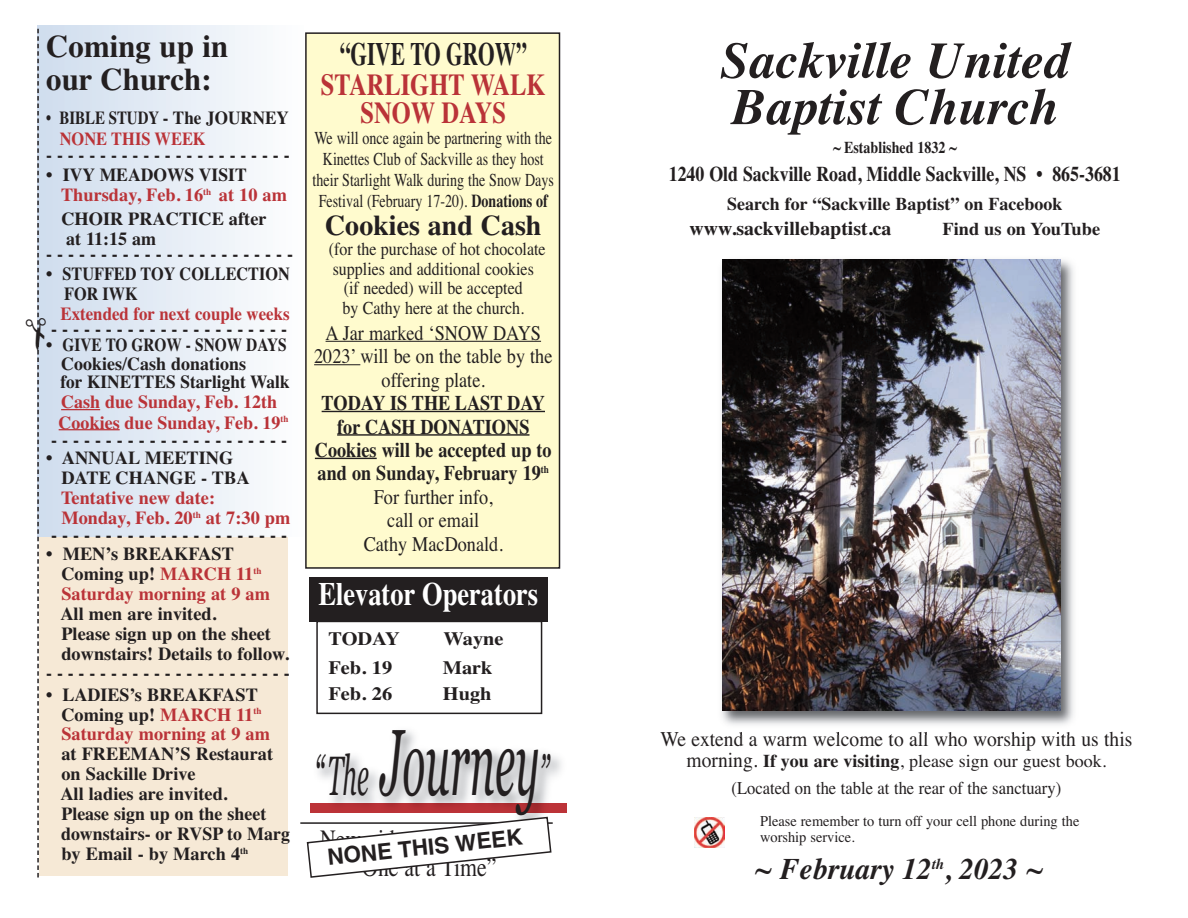
<style>
.page{position:relative;width:1188px;height:918px;background:#fff}
.page>*{position:absolute;margin:0;border:0;box-sizing:border-box;transform-origin:0 0}
.t1{font:italic 93.6px "Georgia";color:#231f20;scale:.46 1}
.t2{font:italic 700 51px/46.5px "Times";color:#231f20}
.t3{font:700 32.55px "Times";color:#fff;scale:.81 1}
.t4{font:700 32.55px "Times";color:#231f20;scale:.66 1}
.t5{font:700 31.65px/33.2px "Times";color:#231f20}
.t6{font:700 30.45px/28.7px "Times";color:#ba3338;text-align:center;scale:.81 1}
.t7{font:italic 700 30px "Times";color:#231f20}
.t8{font:700 28.65px "Times";color:#231f20}
.t9{font:26.4px/28.3px "Times";color:#231f20;text-align:center;scale:.82 1}
.t10{font:700 22.5px "Helvetica";color:#231f20}
.t11{font:700 21px "Times";color:#231f20;scale:.85 1}
.t12{font:21px "Times";color:#231f20;scale:.93 1}
.t13{font:700 20.85px/23.4px "Times";color:#231f20;text-align:center;scale:.87 1}
.t14{font:20.85px/23.4px "Times";color:#231f20;text-align:center;scale:.87 1}
.t15{font:700 19.5px "Times";color:#231f20}
.t16{font:700 18.9px "Times";color:#231f20;scale:1.08 1}
.t17{font:700 18.45px/20px "Times";color:#231f20}
.t18{font:700 18.45px/20px "Times";color:#ba3338}
.t19{font:700 18.45px "Times";color:#231f20;scale:.96 1}
.t20{font:700 18.45px "Times";color:#ba3338;scale:.92 1}
.t21{font:700 18.45px "Times";color:#231f20;scale:.79 1}
.t22{font:700 18.45px "Times";color:#ba3338;scale:.89 1}
.t23{font:18.3px/20.9px "Times";color:#231f20;text-align:center;scale:.77 1}
.t24{font:18.3px/19.5px "Times";color:#231f20;text-align:center;scale:.87 1}
.t25{font:18px/27px "Times";color:#231f20;text-align:center}
.t26{font:700 18px "Times";color:#231f20}
.t27{font:700 16.5px "Times";color:#231f20;scale:.85 1}
.t28{font:15px/16.5px "Times";color:#231f20;scale:.96 1}
.s1{color:#231f20}
.s2{color:#ba3338}
.s3{font-weight:700}
.s4{font-weight:400}
.s5{font-size:55.2px}
.s6{font-size:21px}
</style>
<div class="page">
<div style="left:39px;top:536px;width:249px;height:340px;background:#f6e9d6"></div>
<div style="left:38px;top:26px;width:266px;height:511px;background:linear-gradient(to right,#cfdced,#fdfefe)"></div>
<hr style="left:61px;top:409px;width:39px;height:1px;background:#ba3338">
<hr style="left:59px;top:429px;width:61px;height:1px;background:#ba3338">
<div style="left:306px;top:33px;width:254px;height:535px;background:#fffbce"></div>
<div style="left:305px;top:32px;width:255px;height:537px;border:2px solid #231f20"></div>
<hr style="left:326px;top:341px;width:215px;height:1px;background:#231f20">
<hr style="left:314px;top:364px;width:46px;height:1px;background:#231f20">
<hr style="left:322px;top:411px;width:223px;height:1px;background:#231f20">
<hr style="left:337px;top:434px;width:192px;height:2px;background:#231f20">
<hr style="left:315px;top:458px;width:62px;height:1px;background:#231f20">
<img style="left:695px;top:817px;width:30px;height:30px">
<img style="left:721px;top:260px;width:353px;height:475px">
<svg style="left:738px;top:732px;width:5px;height:3px"></svg>
<img style="left:722px;top:259px;width:339px;height:451px">
<img style="left:310px;top:709px;width:257px;height:107px">
<img style="left:310px;top:804px;width:256px;height:9px">
<hr style="left:300px;top:822px;width:253px;height:2px;background:#231f20">
<div style="left:316px;top:621px;width:226px;height:93px;border:2px solid #231f20"></div>
<div style="left:310px;top:577px;width:238px;height:45px;background:#231f20"></div>
<svg style="left:306px;top:816px;width:246px;height:62px"></svg>
<svg style="left:37px;top:29px;width:9px;height:849px"></svg>
<h3 class="t5" style="left:46px;top:30px;width:183px">Coming up in our Church:</h3>
<p class="t21" style="left:46px;top:107px;width:309px">• BIBLE STUDY - The JOURNEY</p>
<p class="t22" style="left:60px;top:128px;width:165px">NONE THIS WEEK</p>
<p class="t19" style="left:46px;top:144px;width:255px">-----------------------</p>
<p class="t18" style="left:61px;top:165px;width:228px;text-indent:-15px"><span class="s1">• IVY MEADOWS VISIT<br></span>Thursday, Feb. 16<sup>th</sup> at 10 am</p>
<p class="t17" style="left:61px;top:208px;width:207px">CHOIR PRACTICE after at 11:15 am</p>
<p class="t17" style="left:46px;top:244px;width:248px">-----------------------</p>
<p class="t17" style="left:64px;top:263px;width:227px;text-indent:-18px">• STUFFED TOY COLLECTION<br>FOR IWK</p>
<p class="t20" style="left:60px;top:302px;width:251px">Extended for next couple weeks</p>
<p class="t17" style="left:51px;top:319px;width:237px">----------------------</p>
<p class="t17" style="left:61px;top:335px;width:231px;line-height:18.6px;text-indent:-14px">• GIVE TO GROW - SNOW DAYS<br>Cookies/Cash donations<br>for KINETTES Starlight Walk</p>
<p class="t18" style="left:59px;top:392px;width:231px">Cash due Sunday, Feb. 12th<br>Cookies due Sunday, Feb. 19<sup>th</sup></p>
<p class="t17" style="left:51px;top:429px;width:237px">----------------------</p>
<p class="t17" style="left:61px;top:448px;width:190px;text-indent:-15px">• ANNUAL MEETING<br>DATE CHANGE - TBA</p>
<p class="t18" style="left:61px;top:488px;width:231px">Tentative new date:<br>Monday, Feb. 20<sup>th</sup> at 7:30 pm</p>
<p class="t17" style="left:51px;top:525px;width:237px">----------------------</p>
<p class="t18" style="left:61px;top:544px;width:210px;text-indent:-15px"><span class="s1">• MEN’s BREAKFAST<br>Coming up!</span> MARCH 11<sup>th<br></sup>Saturday morning at 9 am</p>
<p class="t17" style="left:60px;top:604px;width:157px">All men are invited.</p>
<p class="t17" style="left:61px;top:624px;width:211px">Please sign up on the sheet</p>
<p class="t17" style="left:61px;top:643px;width:229px">downstairs! Details to follow.</p>
<p class="t19" style="left:46px;top:661px;width:255px">-----------------------</p>
<p class="t17" style="left:61px;top:684px;width:210px;text-indent:-15px">• LADIES’s BREAKFAST<br>Coming up! <span class="s2">MARCH 11</span><sup>th<br></sup><span class="s2">Saturday morning at 9 am</span></p>
<p class="t17" style="left:60px;top:744px;width:231px">at FREEMAN’S Restaurat on Sackille Drive<br>All ladies are invited.<br>Please sign up on the sheet downstairs- or RVSP to Marg by Email - by March 4<sup>th</sup></p>
<h3 class="t4" style="left:340px;top:34px;width:285px">“GIVE TO GROW”</h3>
<h3 class="t6" style="left:321px;top:70px;width:279px">STARLIGHT WALK<br>SNOW DAYS</h3>
<p class="t23" style="left:313px;top:128px;width:315px">We will once again be partnering with the Kinettes Club of Sackville as they host their Starlight Walk during the Snow Days Festival (February 17-20). <span class="s3">Donations of</span></p>
<h3 class="t8" style="left:325px;top:209px;width:218px">Cookies and Cash</h3>
<p class="t24" style="left:329px;top:239px;width:251px">(for the purchase of hot chocolate supplies and additional cookies (if needed) will be accepted<br>by Cathy here at the church.</p>
<p class="t14" style="left:314px;top:321px;width:276px">A Jar marked ‘SNOW DAYS<br>2023’ will be on the table by the offering plate.</p>
<p class="t13" style="left:315px;top:391px;width:274px">TODAY IS THE LAST DAY for CASH DONATIONS<br>Cookies will be accepted up to and on Sunday, February 19<sup>th<br></sup><span class="s4">For further info,<br>call or email<br>Cathy MacDonald.</span></p>
<h3 class="t3" style="left:318px;top:575px;width:273px">Elevator Operators</h3>
<p class="t16" style="left:328px;top:628px;width:68px">TODAY</p>
<p class="t16" style="left:444px;top:628px;width:57px">Wayne</p>
<p class="t16" style="left:328px;top:657px;width:61px">Feb. 19</p>
<p class="t16" style="left:443px;top:657px;width:48px">Mark</p>
<p class="t16" style="left:328px;top:682px;width:61px">Feb. 26</p>
<p class="t16" style="left:443px;top:682px;width:47px">Hugh</p>
<h1 class="t1" style="left:315px;top:708px;width:511px"><span class="s5">“The</span> Journey<span class="s5">”</span></h1>
<h3 class="t9" style="left:320px;top:824px;width:256px">New video series called “One at a Time”</h3>
<p class="t10" style="left:327px;top:849px;width:198px;rotate:-6deg">NONE THIS WEEK</p>
<h2 class="t2" style="left:720px;top:37px;width:350px">Sackville United<br>Baptist Church</h2>
<p class="t27" style="left:833px;top:137px;width:147px">~ Established 1832 ~</p>
<p class="t11" style="left:669px;top:162px;width:533px">1240 Old Sackville Road, Middle Sackville, NS • 865-3681</p>
<p class="t26" style="left:727px;top:193px;width:337px">Search for “Sackville Baptist” on Facebook</p>
<p class="t15" style="left:689px;top:217px;width:204px">www.sackvillebaptist.ca</p>
<p class="t26" style="left:943px;top:218px;width:159px">Find us on YouTube</p>
<p class="t12" style="left:660px;top:727px;width:509px">We extend a warm welcome to all who worship with us this</p>
<p class="t25" style="left:687px;top:748px;width:421px"><span class="s6">morning.</span> <span class="s3">If you are visiting</span>, please sign our guest book. (Located on the table at the rear of the sanctuary)</p>
<p class="t28" style="left:760px;top:812px;width:334px">Please remember to turn off your cell phone during the worship service.</p>
<h3 class="t7" style="left:755px;top:851px;width:290px">~ February 12<sup>th</sup>, 2023 ~</h3>
</div>
